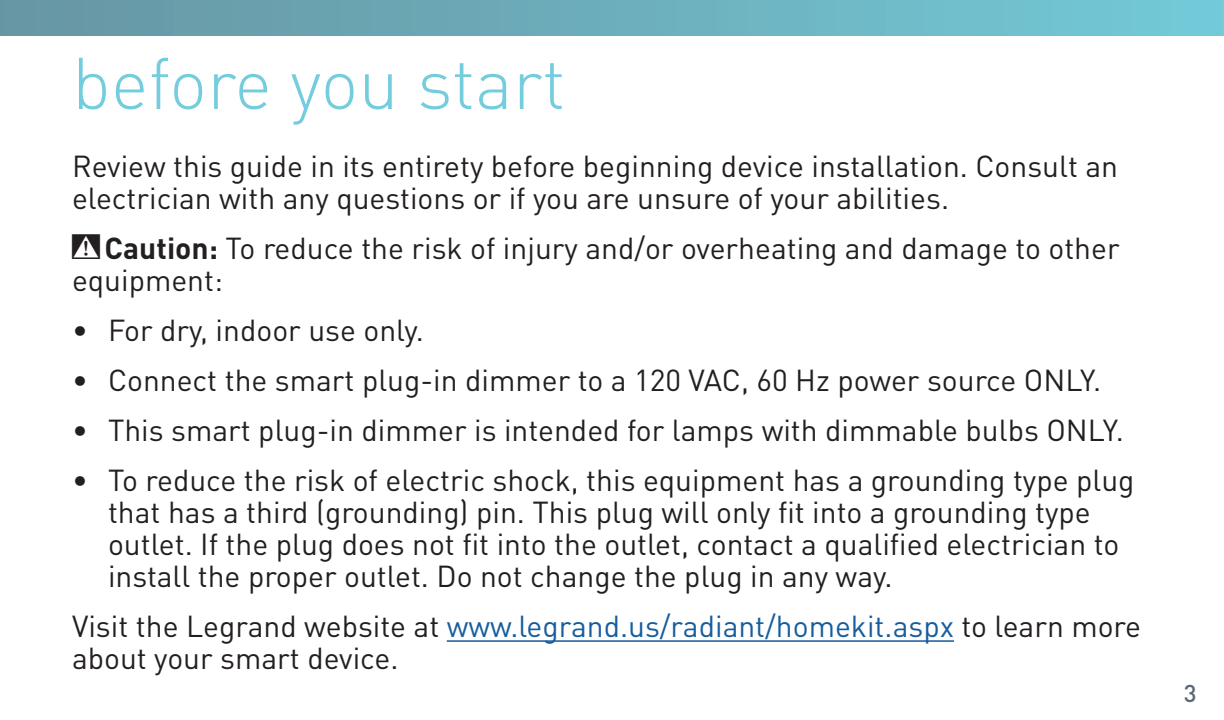
<style>
.page{position:relative;width:1224px;height:720px;background:#fff}
.page>*{position:absolute;margin:0;border:0;box-sizing:border-box;transform-origin:0 0}
.t1{font:300 72px "DIN Pro";color:#73cddc}
.t2{font:30px/32px "DIN Pro";color:#231f20}
.t3{font:500 24px "DIN Pro";color:#5a6976}
.s1{font-family:"Waeco Piktogramme"}
.s2{font-weight:700}
.s3{color:#175d9e}
</style>
<div class="page">
<div style="left:0;top:0;width:1224px;height:36px;background:linear-gradient(to right,#6794a2,#73c9d7)"></div>
<hr style="left:447px;top:640px;width:507px;height:2px;background:#175d9e">
<h1 class="t1" style="left:72px;top:34px;width:495px">before you start</h1>
<p class="t2" style="left:72px;top:149px;width:1048px">Review this guide in its entirety before beginning device installation. Consult an electrician with any questions or if you are unsure of your abilities.</p>
<p class="t2" style="left:72px;top:231px;width:1049px"><span class="s1">D</span><span class="s2">Caution:</span> To reduce the risk of injury and/or overheating and damage to other equipment:</p>
<p class="t2" style="left:72px;top:313px;width:348px">• For dry, indoor use only.</p>
<p class="t2" style="left:72px;top:363px;width:1026px">• Connect the smart plug-in dimmer to a 120 VAC, 60 Hz power source ONLY.</p>
<p class="t2" style="left:72px;top:413px;width:1048px">• This smart plug-in dimmer is intended for lamps with dimmable bulbs ONLY.</p>
<p class="t2" style="left:108px;top:463px;width:1028px;text-indent:-36px">• To reduce the risk of electric shock, this equipment has a grounding type plug that has a third (grounding) pin. This plug will only fit into a grounding type outlet. If the plug does not fit into the outlet, contact a qualified electrician to install the proper outlet. Do not change the plug in any way.</p>
<p class="t2" style="left:72px;top:609px;width:1071px">Visit the Legrand website at <span class="s3">www. legrand. us/radiant/homekit.aspx</span> to learn more about your smart device.</p>
<p class="t3" style="left:1184px;top:677px;width:14px">3</p>
</div>
